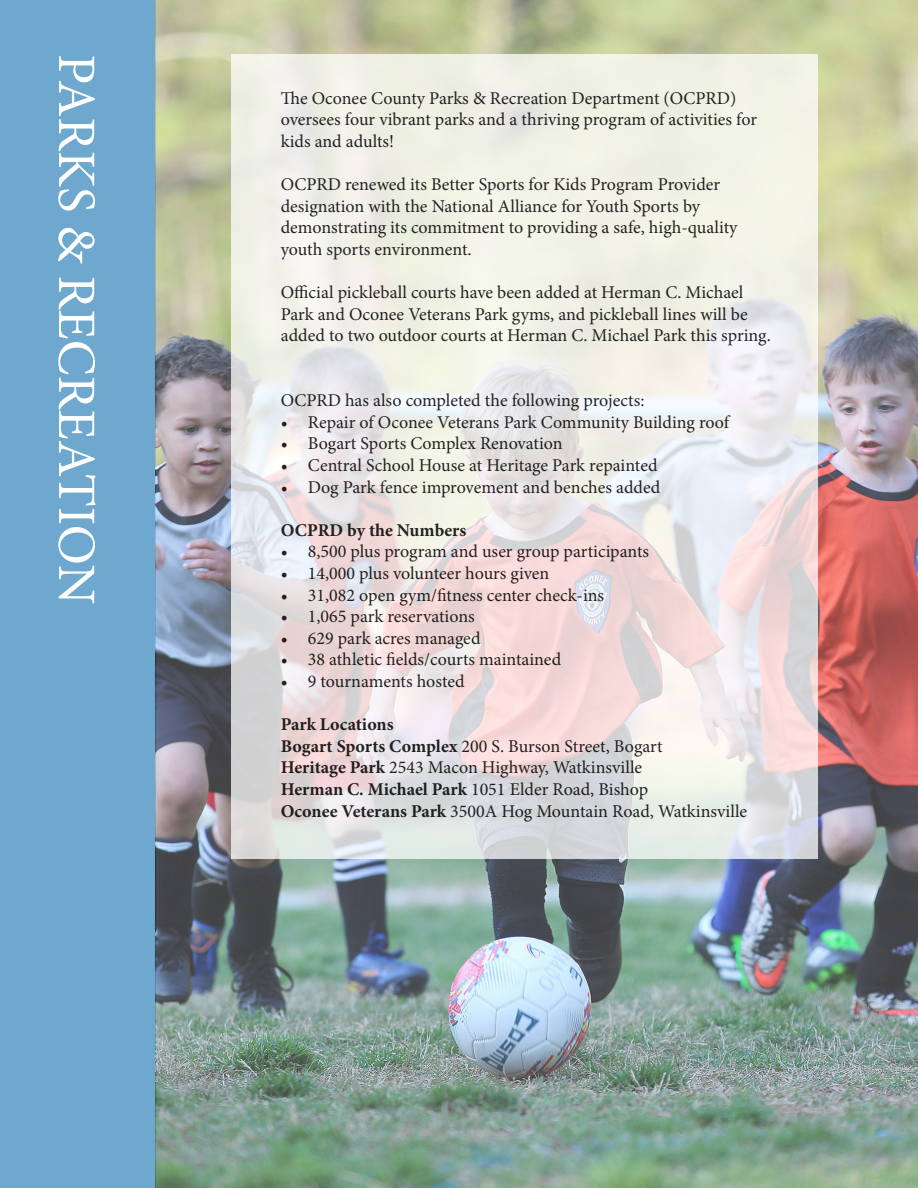
<style>
.page{position:relative;width:918px;height:1188px;background:#fff}
.page>*{position:absolute;margin:0;border:0;box-sizing:border-box;transform-origin:0 0}
.t1{font:54px "Minion Pro";letter-spacing:-.01em;color:#fff}
.t2{font:18px/21.6px "Minion Pro";color:#000}
.t3{font:700 18px "Minion Pro";color:#000}
.s1{font-weight:700}
</style>
<div class="page">
<div style="left:0;top:0;width:156px;height:1188px;background:#6fa8ce"></div>
<img style="left:156px;top:0;width:762px;height:1188px">
<svg style="left:231px;top:54px;width:587px;height:805px;background:#ece7e4"></svg>
<p class="t1" style="left:113px;top:54px;width:552px;rotate:90deg">PARKS &amp; RECREATION</p>
<p class="t2" style="left:281px;top:87px;width:478px">The Oconee County Parks &amp; Recreation Department (OCPRD) oversees four vibrant parks and a thriving program of activities for kids and adults!</p>
<p class="t2" style="left:281px;top:174px;width:458px">OCPRD renewed its Better Sports for Kids Program Provider designation with the National Alliance for Youth Sports by demonstrating its commitment to providing a safe, high-quality youth sports environment.</p>
<p class="t2" style="left:281px;top:282px;width:492px">Official pickleball courts have been added at Herman C. Michael<br>Park and Oconee Veterans Park gyms, and pickleball lines will be added to two outdoor courts at Herman C. Michael Park this spring.</p>
<p class="t2" style="left:281px;top:390px;width:365px">OCPRD has also completed the following projects:</p>
<p class="t2" style="left:281px;top:411px;width:450px">• Repair of Oconee Veterans Park Community Building roof</p>
<p class="t2" style="left:281px;top:433px;width:283px">• Bogart Sports Complex Renovation</p>
<p class="t2" style="left:281px;top:455px;width:378px">• Central School House at Heritage Park repainted</p>
<p class="t2" style="left:281px;top:476px;width:381px">• Dog Park fence improvement and benches added</p>
<p class="t3" style="left:281px;top:517px;width:187px">OCPRD by the Numbers</p>
<p class="t2" style="left:281px;top:541px;width:370px">• 8,500 plus program and user group participants</p>
<p class="t2" style="left:281px;top:563px;width:270px">• 14,000 plus volunteer hours given</p>
<p class="t2" style="left:281px;top:584px;width:325px">• 31,082 open gym/fitness center check-ins</p>
<p class="t2" style="left:281px;top:606px;width:195px">• 1,065 park reservations</p>
<p class="t2" style="left:281px;top:627px;width:201px">• 629 park acres managed</p>
<p class="t2" style="left:281px;top:649px;width:282px">• 38 athletic fields/courts maintained</p>
<p class="t2" style="left:281px;top:671px;width:185px">• 9 tournaments hosted</p>
<p class="t2" style="left:281px;top:714px;width:468px"><span class="s1">Park Locations<br>Bogart Sports Complex</span> 200 S. Burson Street, Bogart<br><span class="s1">Heritage Park</span> 2543 Macon Highway, Watkinsville<br><span class="s1">Herman C. Michael Park</span> 1051 Elder Road, Bishop<br><span class="s1">Oconee Veterans Park</span> 3500A Hog Mountain Road, Watkinsville</p>
</div>
